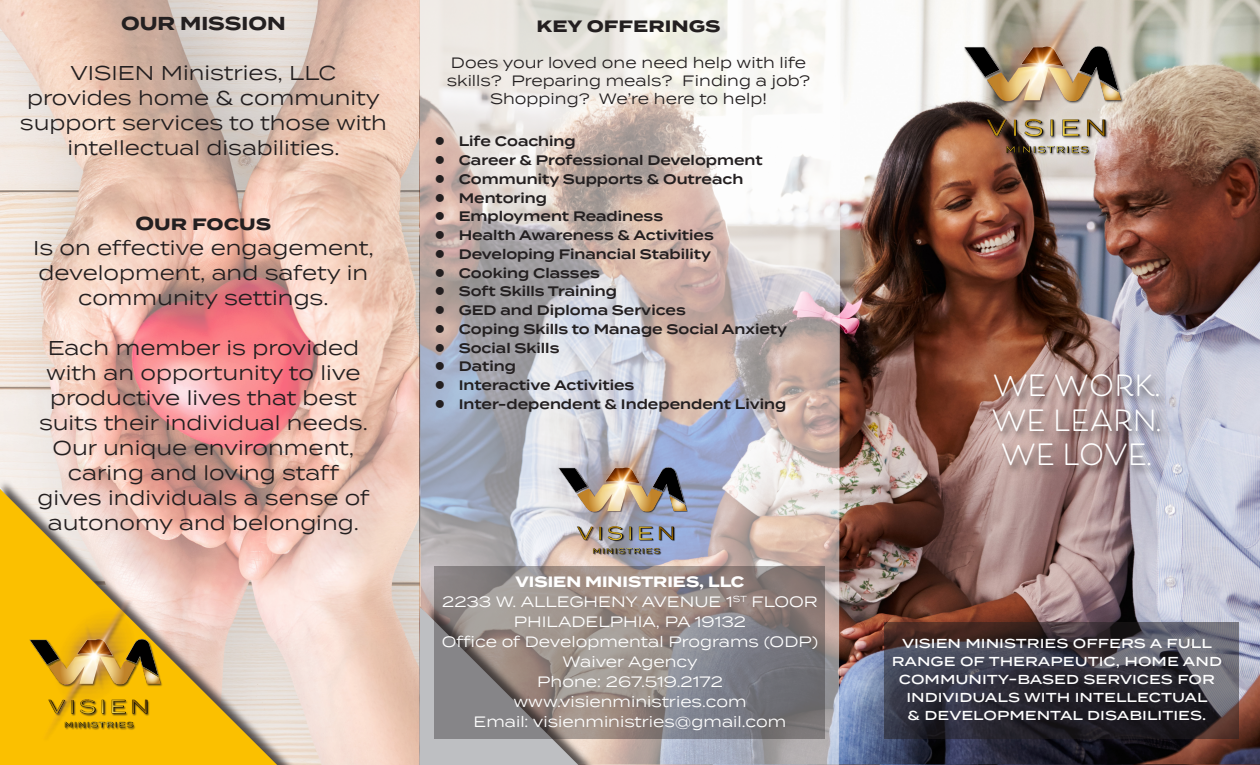
<style>
.page{position:relative;width:1260px;height:765px;background:#fff}
.page>*{position:absolute;margin:0;border:0;box-sizing:border-box;transform-origin:0 0}
.t1{font:700 28.75px "Beloved Sans";color:#fff}
.t2{font:20px/25px "Termina";color:#231f20;text-align:center}
.t3{font:700 18.75px "Termina";color:#231f20}
.t4{font:15px "Termina";color:#fff}
.t5{font:500 15px/18px "Termina";color:#fff;text-align:center}
.t6{font:15px/18px "Termina";color:#231f20;text-align:center}
.t7{font:700 15px "Termina";color:#fff}
.t8{font:600 13.75px "Termina";color:#231f20}
</style>
<div class="page">
<img style="left:0;top:0;width:1260px;height:765px">
<img style="left:961px;top:0;width:168px;height:167px">
<div style="left:991px;top:372px;width:180px;height:104px;background:#231f20;opacity:.75"></div>
<svg style="left:420px;top:0;width:421px;height:765px"></svg>
<svg style="left:884px;top:622px;width:354px;height:117px;background:#39353e"></svg>
<svg style="left:419px;top:608px;width:159px;height:157px;background:#bab9bb"></svg>
<svg style="left:435px;top:566px;width:390px;height:173px;background:#8d8584"></svg>
<img style="left:557px;top:429px;width:136px;height:136px">
<div style="left:0;top:479px;width:303px;height:286px;background:#231f20;opacity:.75"></div>
<svg style="left:0;top:489px;width:277px;height:276px;background:#ebc279"></svg>
<div style="left:30px;top:600px;width:132px;height:142px;background:#fbc000"></div>
<img style="left:28px;top:601px;width:139px;height:138px">
<p class="t3" style="left:121px;top:9px;width:166px">OUR MISSION</p>
<p class="t2" style="left:20px;top:59px;width:369px">VISIEN Ministries, LLC provides home &amp; community support services to those with intellectual disabilities.</p>
<p class="t3" style="left:135px;top:209px;width:137px">Our focus</p>
<p class="t2" style="left:33px;top:234px;width:342px">Is on effective engagement, development, and safety in community settings.</p>
<p class="t2" style="left:37px;top:334px;width:334px">Each member is provided with an opportunity to live productive lives that best suits their individual needs.<br>Our unique environment, caring and loving staff gives individuals a sense of autonomy and belonging.</p>
<p class="t3" style="left:537px;top:11px;width:186px">key offerings</p>
<p class="t6" style="left:447px;top:53px;width:365px">Does your loved one need help with life skills? Preparing meals? Finding a job?<br>Shopping? We’re here to help!</p>
<p class="t8" style="left:435px;top:131px;width:143px">● Life Coaching</p>
<p class="t8" style="left:435px;top:150px;width:330px">● Career &amp; Professional Development</p>
<p class="t8" style="left:435px;top:169px;width:310px">● Community Supports &amp; Outreach</p>
<p class="t8" style="left:435px;top:188px;width:114px">● Mentoring</p>
<p class="t8" style="left:435px;top:206px;width:230px">● Employment Readiness</p>
<p class="t8" style="left:435px;top:225px;width:281px">● Health Awareness &amp; Activities</p>
<p class="t8" style="left:435px;top:244px;width:278px">● Developing Financial Stability</p>
<p class="t8" style="left:435px;top:263px;width:167px">● Cooking Classes</p>
<p class="t8" style="left:435px;top:281px;width:184px">● Soft Skills Training</p>
<p class="t8" style="left:435px;top:300px;width:253px">● GED and Diploma Services</p>
<p class="t8" style="left:435px;top:319px;width:354px">● Coping Skills to Manage Social Anxiety</p>
<p class="t8" style="left:435px;top:338px;width:126px">● Social Skills</p>
<p class="t8" style="left:435px;top:356px;width:83px">● Dating</p>
<p class="t8" style="left:435px;top:375px;width:201px">● Interactive Activities</p>
<p class="t8" style="left:435px;top:394px;width:353px">● Inter-dependent &amp; Independent Living</p>
<p class="t7" style="left:516px;top:570px;width:230px">VISIEN MINISTRIES, LLC</p>
<p class="t4" style="left:442px;top:590px;width:377px">2233 W. ALLEGHENY AVENUE 1<sup>ST</sup> FLOOR</p>
<p class="t4" style="left:514px;top:610px;width:234px">PHILADELPHIA, PA 19132</p>
<p class="t4" style="left:442px;top:630px;width:378px">Office of Developmental Programs (ODP)</p>
<p class="t4" style="left:563px;top:650px;width:137px">Waiver Agency</p>
<p class="t4" style="left:537px;top:670px;width:187px">Phone: 267.519.2172</p>
<p class="t4" style="left:513px;top:690px;width:235px">www.visienministries.com</p>
<p class="t4" style="left:474px;top:710px;width:314px">Email: visienministries@gmail.com</p>
<p class="t1" style="left:993px;top:370px;width:168px">WE WORK.</p>
<p class="t1" style="left:992px;top:404px;width:171px">WE LEARN.</p>
<p class="t1" style="left:1001px;top:439px;width:152px">WE LOVE.</p>
<p class="t5" style="left:892px;top:633px;width:332px">VISIEN MINISTRIES OFFERS A FULL<br>RANGE OF THERAPEUTIC, HOME AND<br>COMMUNITY-BASED SERVICES FOR<br>INDIVIDUALS WITH INTELLECTUAL</p>
<p class="t5" style="left:908px;top:705px;width:300px">&amp; DEVELOPMENTAL DISABILITIES.</p>
</div>
